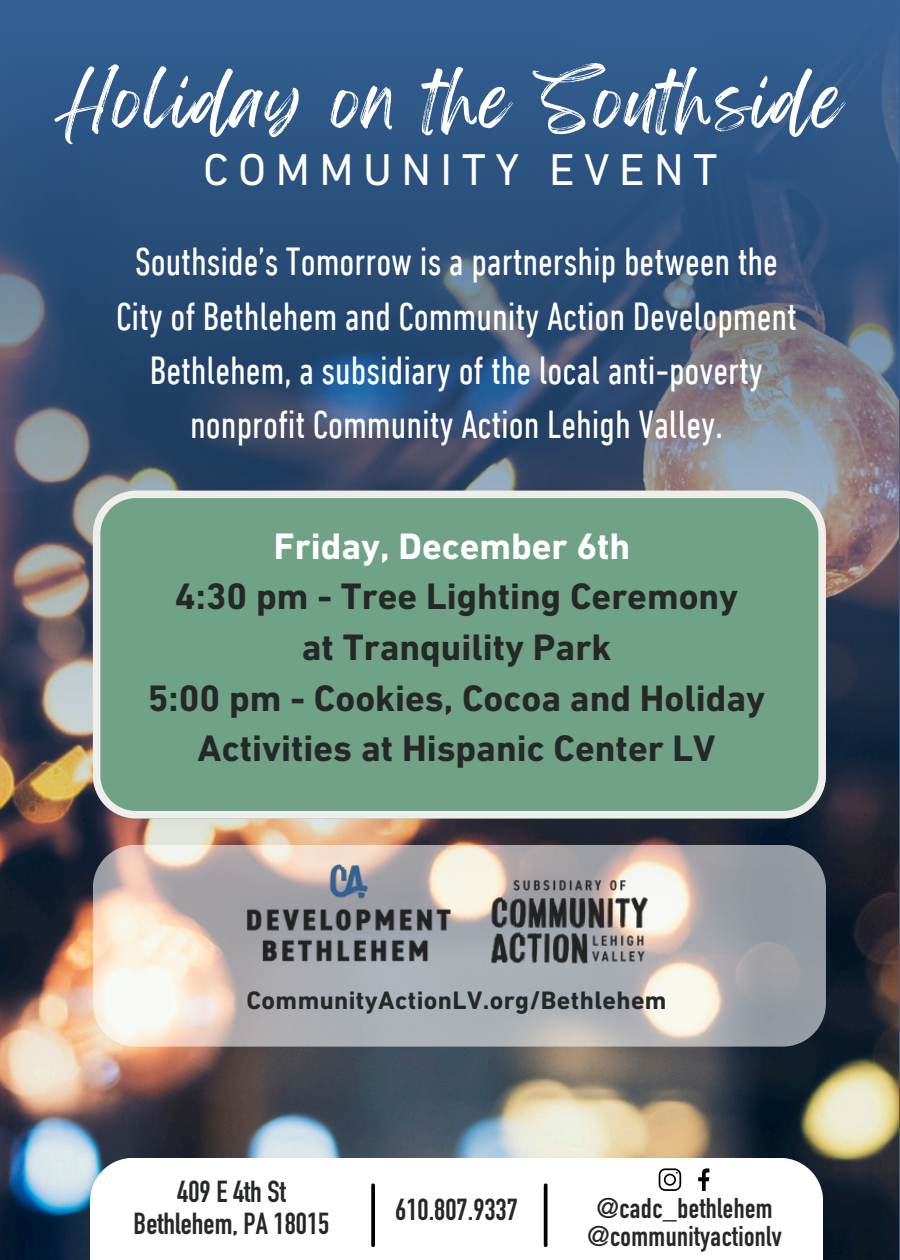
<style>
.page{position:relative;width:900px;height:1260px;background:#fff}
.page>*{position:absolute;margin:0;border:0;box-sizing:border-box;transform-origin:0 0}
.t1{font:64.75px "Feeling Passionate";letter-spacing:.04em;color:#fff}
.t2{font:45.25px "DIN Next LT Pro";letter-spacing:.21em;color:#fff}
.t3{font:condensed 40px/54.5px "DIN Next LT Pro";color:#fff;text-align:center}
.t4{font:700 37.5px/50.5px "DIN Next LT Pro";color:#262828;text-align:center}
.t5{font:700 30px/32px "DIN Condensed";color:#262828;text-align:center}
.t6{font:700 28.25px/28px "DIN Condensed";letter-spacing:.015em;color:#262828;text-align:center}
.t7{font:700 25.75px "DIN Next LT Pro";letter-spacing:.015em;color:#262828}
.s1{color:#fff}
</style>
<div class="page">
<img style="left:0;top:0;width:898px;height:1260px">
<img style="left:0;top:1px;width:898px;height:898px">
<svg style="left:93px;top:491px;width:733px;height:327px;background:#76a68c"></svg>
<svg style="left:93px;top:845px;width:733px;height:202px;background:#bebab9"></svg>
<img style="left:238px;top:864px;width:223px;height:98px">
<div style="left:90px;top:1158px;width:733px;height:102px;background:#fff"></div>
<svg style="left:659px;top:1168px;width:22px;height:23px"></svg>
<svg style="left:698px;top:1168px;width:11px;height:23px"></svg>
<svg style="left:371px;top:1185px;width:4px;height:60px"></svg>
<svg style="left:544px;top:1185px;width:4px;height:60px"></svg>
<img style="left:486px;top:877px;width:165px;height:91px">
<p class="t1" style="left:56px;top:48px;width:789px">Holiday on the Southside</p>
<p class="t2" style="left:203px;top:151px;width:516px">COMMUNITY EVENT</p>
<p class="t3" style="left:116px;top:238px;width:682px">Southside’s Tomorrow is a partnership between the City of Bethlehem and Community Action Development Bethlehem, a subsidiary of the local anti-poverty nonprofit Community Action Lehigh Valley.</p>
<p class="t4" style="left:148px;top:524px;width:619px"><span class="s1">Friday, December 6th<br></span>4:30 pm - Tree Lighting Ceremony<br>at Tranquility Park<br>5:00 pm - Cookies, Cocoa and Holiday<br>Activities at Hispanic Center LV</p>
<p class="t7" style="left:246px;top:989px;width:422px">CommunityActionLV.org/Bethlehem</p>
<h2 class="t5" style="left:134px;top:1179px;width:197px">409 E 4th St<br>Bethlehem, PA 18015</h2>
<h4 class="t5" style="left:395px;top:1198px;width:124px">610.807.9337</h4>
<h1 class="t6" style="left:587px;top:1198px;width:197px">@cadc_bethlehem @communityactionlv</h1>
</div>
